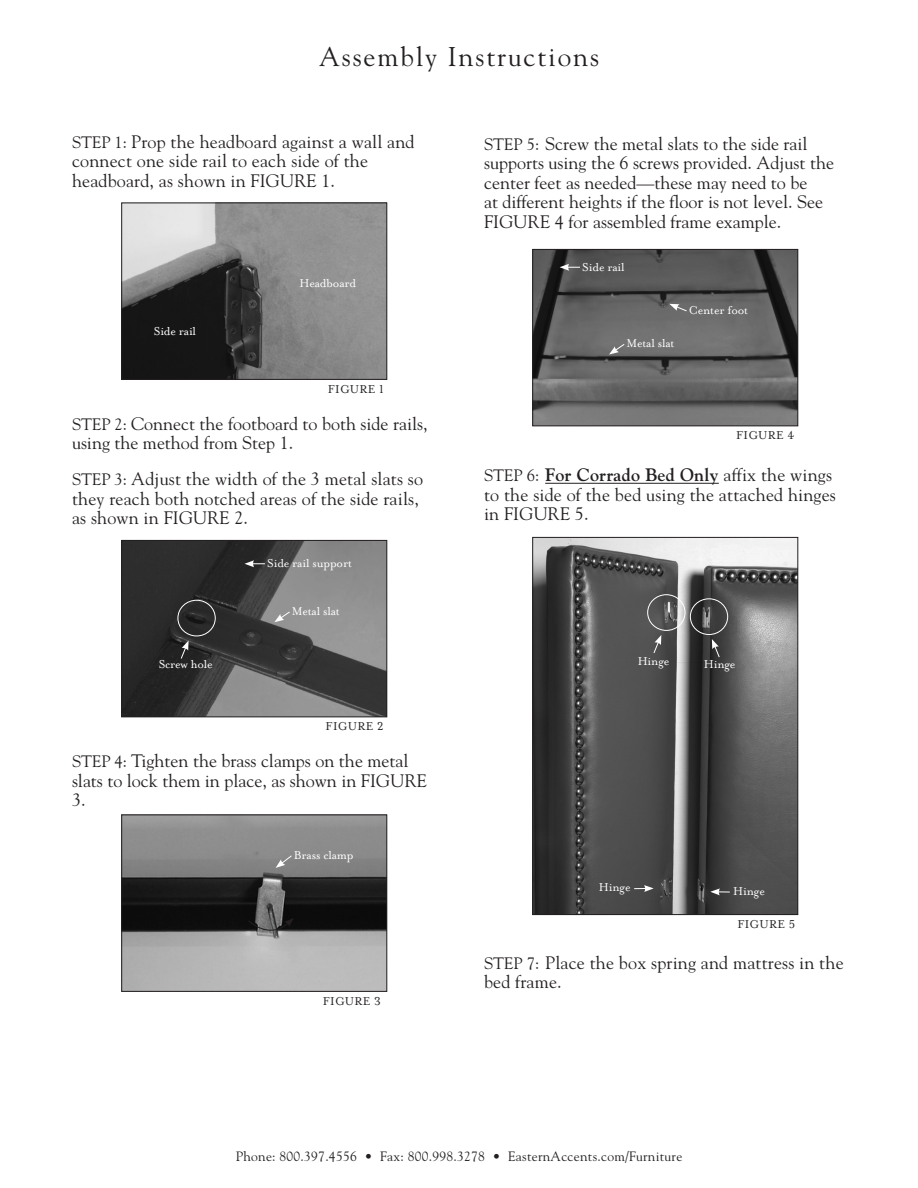
<style>
.page{position:relative;width:918px;height:1188px;background:#fff}
.page>*{position:absolute;margin:0;border:0;box-sizing:border-box;transform-origin:0 0}
.t1{font:27px "Goudy";letter-spacing:.07em;color:#231f20}
.t2{font:18px/19.5px "Goudy";color:#231f20}
.t3{font:13.5px "Goudy";letter-spacing:.02em;color:#231f20}
.t4{font:13.2px "Mrs Eaves Roman";letter-spacing:-.01em;color:#fff}
.t5{font:13.2px "Mrs Eaves Small Caps";letter-spacing:.02em;color:#231f20}
.s1{font-size:16.5px}
.s2{font-weight:700}
</style>
<div class="page">
<hr style="left:545px;top:483px;width:174px;height:1px;background:#231f20">
<img style="left:123px;top:817px;width:262px;height:173px">
<div style="left:121px;top:815px;width:266px;height:177px;border:1px solid #231f20"></div>
<svg style="left:248px;top:918px;width:46px;height:23px"></svg>
<svg style="left:276px;top:855px;width:17px;height:13px"></svg>
<img style="left:123px;top:205px;width:262px;height:173px">
<div style="left:121px;top:203px;width:266px;height:177px;border:1px solid #231f20"></div>
<img style="left:534px;top:251px;width:262px;height:173px">
<div style="left:532px;top:249px;width:266px;height:177px;border:1px solid #231f20"></div>
<svg style="left:560px;top:264px;width:20px;height:7px"></svg>
<svg style="left:669px;top:304px;width:19px;height:8px"></svg>
<svg style="left:609px;top:343px;width:16px;height:12px"></svg>
<img style="left:123px;top:542px;width:262px;height:173px">
<div style="left:121px;top:540px;width:266px;height:177px;border:1px solid #231f20"></div>
<svg style="left:274px;top:611px;width:17px;height:11px"></svg>
<svg style="left:245px;top:560px;width:20px;height:7px"></svg>
<div style="left:178px;top:600px;width:38px;height:36px;border:1px solid #fff;border-radius:50%"></div>
<svg style="left:180px;top:640px;width:9px;height:20px"></svg>
<img style="left:534px;top:539px;width:262px;height:374px">
<div style="left:532px;top:537px;width:266px;height:378px;border:1px solid #231f20"></div>
<div style="left:647px;top:594px;width:38px;height:37px;border:1px solid #fff;border-radius:50%"></div>
<svg style="left:653px;top:635px;width:8px;height:19px"></svg>
<div style="left:690px;top:598px;width:38px;height:37px;border:1px solid #fff;border-radius:50%"></div>
<svg style="left:712px;top:639px;width:8px;height:19px"></svg>
<svg style="left:634px;top:885px;width:20px;height:7px"></svg>
<svg style="left:710px;top:888px;width:20px;height:7px"></svg>
<h1 class="t1" style="left:319px;top:40px;width:281px">Assembly Instructions</h1>
<p class="t2" style="left:72px;top:132px;width:344px"><span class="s1">STEP 1:</span> Prop the headboard against a wall and connect one side rail to each side of the headboard, as shown in FIGURE 1.</p>
<p class="t4" style="left:154px;top:324px;width:44px">Side rail</p>
<p class="t4" style="left:300px;top:276px;width:58px">Headboard</p>
<p class="t5" style="left:328px;top:382px;width:58px">FIGURE 1</p>
<p class="t2" style="left:72px;top:414px;width:357px"><span class="s1">STEP 2:</span> Connect the footboard to both side rails, using the method from Step 1.</p>
<p class="t2" style="left:72px;top:469px;width:353px"><span class="s1">STEP 3:</span> Adjust the width of the 3 metal slats so they reach both notched areas of the side rails, as shown in FIGURE 2.</p>
<p class="t4" style="left:267px;top:556px;width:86px">Side rail support</p>
<p class="t4" style="left:159px;top:657px;width:56px">Screw hole</p>
<p class="t4" style="left:292px;top:604px;width:50px">Metal slat</p>
<p class="t5" style="left:326px;top:719px;width:59px">FIGURE 2</p>
<p class="t2" style="left:72px;top:751px;width:356px"><span class="s1">STEP 4:</span> Tighten the brass clamps on the metal slats to lock them in place, as shown in FIGURE<br>3.</p>
<p class="t4" style="left:294px;top:848px;width:61px">Brass clamp</p>
<p class="t5" style="left:323px;top:994px;width:60px">FIGURE 3</p>
<p class="t2" style="left:484px;top:134px;width:351px"><span class="s1">STEP 5:</span> Screw the metal slats to the side rail supports using the 6 screws provided. Adjust the center feet as needed—these may need to be<br>at different heights if the floor is not level. See FIGURE 4 for assembled frame example.</p>
<p class="t4" style="left:582px;top:260px;width:44px">Side rail</p>
<p class="t4" style="left:626px;top:336px;width:50px">Metal slat</p>
<p class="t4" style="left:689px;top:303px;width:61px">Center foot</p>
<p class="t5" style="left:736px;top:428px;width:60px">FIGURE 4</p>
<p class="t2" style="left:484px;top:465px;width:353px"><span class="s1">STEP 6:</span> <span class="s2">For Corrado Bed Only</span> affix the wings to the side of the bed using the attached hinges in FIGURE 5.</p>
<p class="t4" style="left:638px;top:654px;width:33px">Hinge</p>
<p class="t4" style="left:704px;top:657px;width:33px">Hinge</p>
<p class="t4" style="left:599px;top:880px;width:33px">Hinge</p>
<p class="t4" style="left:733px;top:884px;width:33px">Hinge</p>
<p class="t5" style="left:737px;top:917px;width:59px">FIGURE 5</p>
<p class="t2" style="left:484px;top:953px;width:361px"><span class="s1">STEP 7:</span> Place the box spring and mattress in the bed frame.</p>
<p class="t3" style="left:236px;top:1148px;width:448px">Phone: 800.397.4556 • Fax: 800.998.3278 • EasternAccents.com/Furniture</p>
</div>
